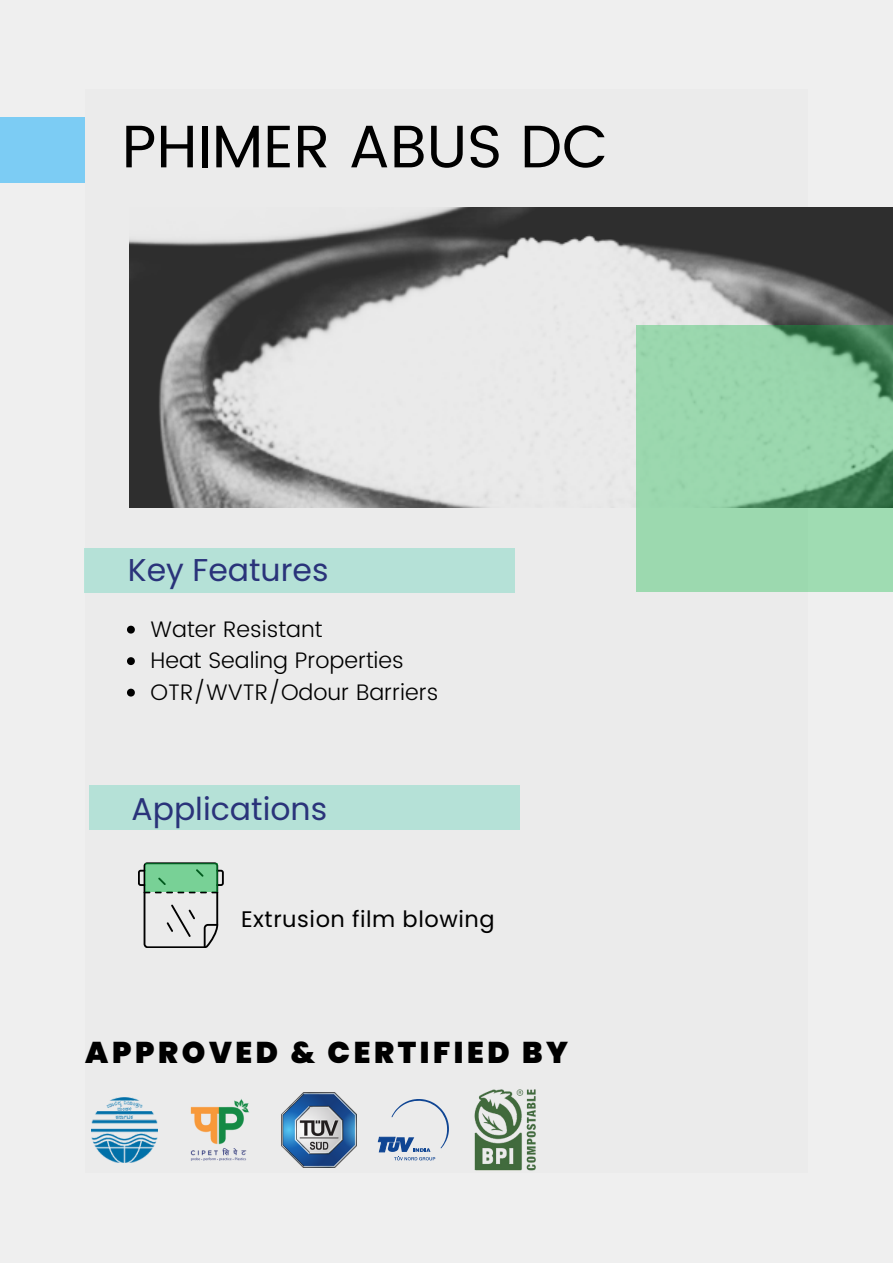
<style>
.page{position:relative;width:893px;height:1264px;background:#fff}
.page>*{position:absolute;margin:0;border:0;box-sizing:border-box;transform-origin:0 0}
.t1{font:60px "Poppins";color:#000}
.t2{font:31.5px "Poppins";color:#2a337a}
.t3{font:900 30px "Poppins";letter-spacing:.12em;color:#000}
.t4{font:300 22.5px "Poppins";color:#000}
.t5{font:22.5px "Poppins";letter-spacing:.025em;color:#000}
</style>
<div class="page">
<div style="left:0;top:0;width:892px;height:1262px;background:#efefef"></div>
<div style="left:85px;top:89px;width:722px;height:1084px;background:#e9e9e9"></div>
<div style="left:0;top:117px;width:85px;height:66px;background:#7cccf4"></div>
<div style="left:89px;top:785px;width:430px;height:44px;background:#b5e1d7"></div>
<svg style="left:138px;top:862px;width:86px;height:85px"></svg>
<svg style="left:145px;top:863px;width:73px;height:28px;background:#6dc68b"></svg>
<div style="left:85px;top:548px;width:430px;height:44px;background:#b5e1d7"></div>
<svg style="left:127px;top:625px;width:8px;height:8px"></svg>
<svg style="left:127px;top:657px;width:8px;height:8px"></svg>
<svg style="left:127px;top:688px;width:8px;height:8px"></svg>
<img style="left:281px;top:1092px;width:75px;height:75px">
<img style="left:474px;top:1089px;width:62px;height:82px">
<svg style="left:378px;top:1099px;width:71px;height:61px"></svg>
<img style="left:190px;top:1099px;width:59px;height:62px">
<img style="left:92px;top:1097px;width:65px;height:65px">
<img style="left:129px;top:207px;width:763px;height:301px">
<svg style="left:636px;top:325px;width:256px;height:267px;background:#90cda4"></svg>
<p class="t1" style="left:122px;top:111px;width:488px">PHIMER ABUS DC</p>
<p class="t2" style="left:128px;top:548px;width:202px">Key Features</p>
<p class="t4" style="left:151px;top:616px;width:173px">Water Resistant</p>
<p class="t4" style="left:151px;top:647px;width:255px">Heat Sealing Properties</p>
<p class="t4" style="left:151px;top:679px;width:289px">OTR/WVTR/Odour Barriers</p>
<p class="t2" style="left:131px;top:787px;width:197px">Applications</p>
<p class="t5" style="left:241px;top:903px;width:255px">Extrusion film blowing</p>
<p class="t3" style="left:85px;top:1031px;width:484px">APPROVED &amp; CERTIFIED BY</p>
</div>
